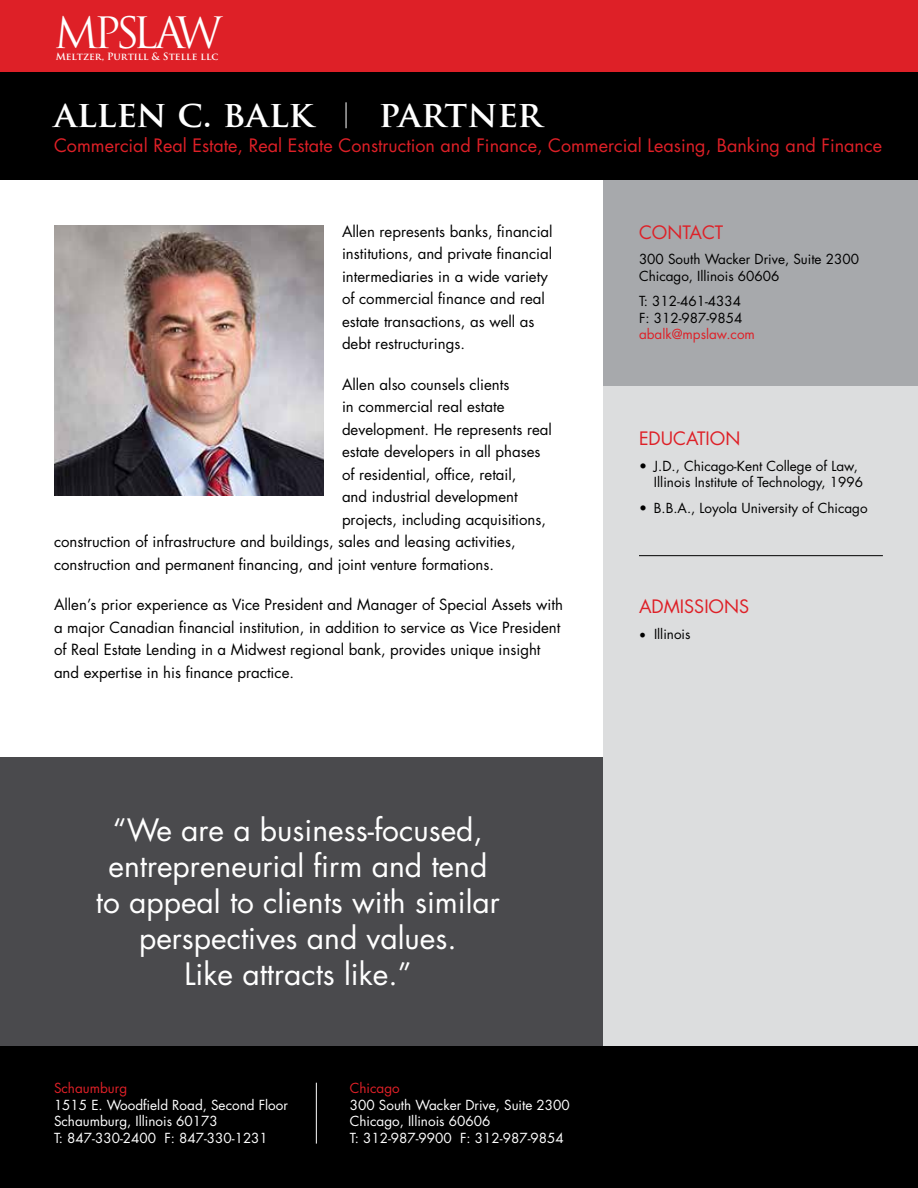
<style>
.page{position:relative;width:918px;height:1188px;background:#fff}
.page>*{position:absolute;margin:0;border:0;box-sizing:border-box;transform-origin:0 0}
.t1{font:42.15px "Trajan Pro";letter-spacing:-.115em;color:#fff}
.t2{font:700 36px "Trajan Pro";color:#fff}
.t3{font:30px/36px "Futura";color:#fff;text-align:center}
.t4{font:18px "Futura";color:#de2027}
.t5{font:15px/22.5px "Futura";color:#000}
.t6{font:13.5px/16.5px "Futura";color:#000}
.t7{font:13.5px/16.5px "Futura";color:#fff}
.t8{font:13.5px "Futura";color:#de2027}
.t9{font:700 9.75px "Trajan Pro";color:#fff}
.s1{font-family:"Minion Pro";font-size:18px}
</style>
<div class="page">
<div style="left:0;top:0;width:918px;height:72px;background:#de2027"></div>
<div style="left:0;top:72px;width:918px;height:108px;background:#000"></div>
<svg style="left:346px;top:102px;width:1px;height:26px"></svg>
<img style="left:54px;top:225px;width:270px;height:270px">
<div style="left:0;top:757px;width:603px;height:290px;background:#4a4a4d"></div>
<div style="left:603px;top:180px;width:315px;height:961px;background:#dcddde"></div>
<div style="left:603px;top:180px;width:315px;height:205px;background:#a7a9ac"></div>
<hr style="left:639px;top:555px;width:244px;height:1px;background:#000">
<div style="left:0;top:1047px;width:918px;height:141px;background:#000"></div>
<hr style="left:316px;top:1083px;width:1px;height:61px;background:#fff">
<h1 class="t1" style="left:54px;top:6px;width:132px">MPSLA</h1>
<p class="t9" style="left:56px;top:51px;width:164px">Meltzer, Purtill &amp; Stelle llc</p>
<h1 class="t1" style="left:176px;top:6px;width:48px">W</h1>
<h2 class="t2" style="left:54px;top:91px;width:261px">allen c. balk</h2>
<h2 class="t2" style="left:379px;top:91px;width:165px">partner</h2>
<p class="t4" style="left:54px;top:134px;width:830px">Commercial Real Estate, Real Estate Construction and Finance, Commercial Leasing, Banking and Finance</p>
<p class="t5" style="left:342px;top:220px;width:212px">Allen represents banks, financial institutions, and private financial intermediaries in a wide variety of commercial finance and real estate transactions, as well as debt restructurings.</p>
<p class="t5" style="left:342px;top:373px;width:169px">Allen also counsels clients</p>
<p class="t5" style="left:342px;top:396px;width:164px">in commercial real estate</p>
<p class="t5" style="left:342px;top:418px;width:211px">development. He represents real</p>
<p class="t5" style="left:342px;top:441px;width:200px">estate developers in all phases</p>
<p class="t5" style="left:342px;top:463px;width:176px">of residential, office, retail,</p>
<p class="t5" style="left:342px;top:486px;width:177px">and industrial development</p>
<p class="t5" style="left:342px;top:508px;width:206px">projects, including acquisitions,</p>
<p class="t5" style="left:54px;top:531px;width:463px">construction of infrastructure and buildings, sales and leasing activities,</p>
<p class="t5" style="left:54px;top:553px;width:442px">construction and permanent financing, and joint venture formations.</p>
<p class="t5" style="left:54px;top:594px;width:511px">Allen’s prior experience as Vice President and Manager of Special Assets with a major Canadian financial institution, in addition to service as Vice President of Real Estate Lending in a Midwest regional bank, provides unique insight and expertise in his finance practice.</p>
<h3 class="t3" style="left:96px;top:813px;width:406px">“We are a business-focused, entrepreneurial firm and tend to appeal to clients with similar perspectives and values.<br>Like attracts like.”</h3>
<p class="t8" style="left:54px;top:1080px;width:75px">Schaumburg</p>
<p class="t7" style="left:54px;top:1097px;width:235px">1515 E. Woodfield Road, Second Floor<br>Schaumburg, Illinois 60173<br>T: 847-330-2400 F: 847-330-1231</p>
<p class="t8" style="left:350px;top:1080px;width:51px">Chicago</p>
<p class="t7" style="left:350px;top:1097px;width:222px">300 South Wacker Drive, Suite 2300<br>Chicago, Illinois 60606<br>T: 312-987-9900 F: 312-987-9854</p>
<p class="t4" style="left:639px;top:221px;width:86px">CONTACT</p>
<p class="t6" style="left:639px;top:251px;width:222px">300 South Wacker Drive, Suite 2300<br>Chicago, Illinois 60606</p>
<p class="t6" style="left:639px;top:293px;width:105px">T: 312-461-4334<br>F: 312-987-9854</p>
<p class="t8" style="left:639px;top:326px;width:117px">abalk@mpslaw.com</p>
<p class="t4" style="left:639px;top:427px;width:103px">EDUCATION</p>
<p class="t6" style="left:654px;top:457px;width:211px;text-indent:-15px">• J.D., Chicago-Kent College of Law,<br>Illinois Institute of Technology, 1996</p>
<p class="t6" style="left:639px;top:499px;width:230px">• B.B.A., Loyola University of Chicago</p>
<p class="t4" style="left:639px;top:595px;width:112px">ADMISSIONS</p>
<p class="t6" style="left:639px;top:625px;width:53px"><span class="s1">•</span> Illinois</p>
</div>
